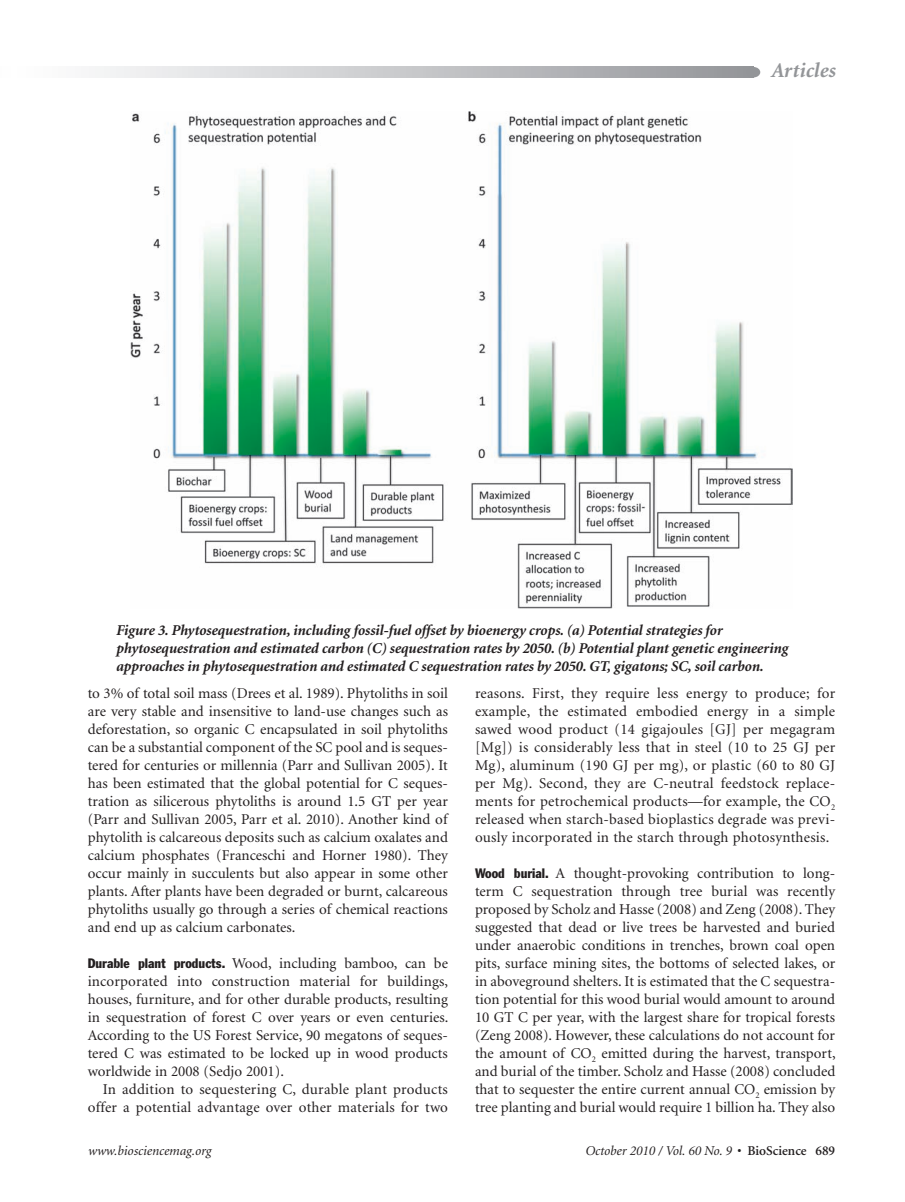
<style>
.page{position:relative;width:905px;height:1202px;background:#fff}
.page>*{position:absolute;margin:0;border:0;box-sizing:border-box;transform-origin:0 0}
.t1{font:italic 700 21px "Minion";color:#939598}
.t2{font:15px/18px "Minion";color:#231f20;text-align:justify}
.t3{font:italic 700 15px/18px "Minion";letter-spacing:-.01em;color:#231f20}
.t4{font:italic 13.5px "Minion";color:#231f20}
.s1{font-family:"Franklin Gothic";font-stretch:condensed;font-size:13.5px}
.s2{font-weight:600;font-style:normal}
</style>
<div class="page">
<svg style="left:95px;top:67px;width:655px;height:10px;background:#c5c6c9"></svg>
<div style="left:746px;top:67px;width:14px;height:10px;background:#939598;border-radius:50%"></div>
<img style="left:131px;top:112px;width:661px;height:496px">
<p class="t1" style="left:770px;top:60px;width:66px">Articles</p>
<p class="t3" style="left:116px;top:621px;width:673px">Figure 3. Phytosequestration, including fossil-fuel offset by bioenergy crops. (a) Potential strategies for phytosequestration and estimated carbon (C) sequestration rates by 2050. (b) Potential plant genetic engineering approaches in phytosequestration and estimated C sequestration rates by 2050. GT, gigatons; SC, soil carbon.</p>
<p class="t2" style="left:88px;top:684px;width:362px">to 3% of total soil mass (Drees et al. 1989). Phytoliths in soil are very stable and insensitive to land-use changes such as deforestation, so organic C encapsulated in soil phytoliths can be a substantial component of the SC pool and is seques&shy;tered for centuries or millennia (Parr and Sullivan 2005). It has been estimated that the global potential for C seques&shy;tration as silicerous phytoliths is around 1.5 GT per year (Parr and Sullivan 2005, Parr et al. 2010). Another kind of phytolith is calcareous deposits such as calcium oxalates and calcium phosphates (Franceschi and Horner 1980). They occur mainly in succulents but also appear in some other plants. After plants have been degraded or burnt, calcareous phytoliths usually go through a series of chemical reactions and end up as calcium carbonates.</p>
<p class="t2" style="left:88px;top:954px;width:362px"><span class="s1">Durable plant products.</span> Wood, including bamboo, can be</p>
<p class="t2" style="left:88px;top:972px;width:362px">incorporated into construction material for buildings,</p>
<p class="t2" style="left:88px;top:990px;width:362px">houses, furniture, and for other durable products, resulting</p>
<p class="t2" style="left:88px;top:1008px;width:362px">in sequestration of forest C over years or even centuries.</p>
<p class="t2" style="left:88px;top:1026px;width:361px">According to the US Forest Service, 90 megatons of seques-</p>
<p class="t2" style="left:88px;top:1044px;width:361px">tered C was estimated to be locked up in wood products</p>
<p class="t2" style="left:88px;top:1062px;width:198px">worldwide in 2008 (Sedjo 2001).</p>
<p class="t2" style="left:103px;top:1080px;width:346px">In addition to sequestering C, durable plant products</p>
<p class="t2" style="left:88px;top:1098px;width:361px">offer a potential advantage over other materials for two</p>
<p class="t2" style="left:475px;top:684px;width:362px">reasons. First, they require less energy to produce; for example, the estimated embodied energy in a simple sawed wood product (14 gigajoules [GJ] per megagram [Mg]) is considerably less that in steel (10 to 25 GJ per Mg), aluminum (190 GJ per mg), or plastic (60 to 80 GJ per Mg). Second, they are C-neutral feedstock replace&shy;ments for petrochemical products—for example, the CO<sub>2 </sub>released when starch-based bioplastics degrade was previ&shy;ously incorporated in the starch through photosynthesis.</p>
<p class="t2" style="left:475px;top:864px;width:362px"><span class="s1">Wood burial.</span> A thought-provoking contribution to long&shy;term C sequestration through tree burial was recently proposed by Scholz and Hasse (2008) and Zeng (2008). They suggested that dead or live trees be harvested and buried under anaerobic conditions in trenches, brown coal open pits, surface mining sites, the bottoms of selected lakes, or in aboveground shelters. It is estimated that the C sequestra&shy;tion potential for this wood burial would amount to around 10 GT C per year, with the largest share for tropical forests (Zeng 2008). However, these calculations do not account for the amount of CO<sub>2</sub> emitted during the harvest, transport, and burial of the timber. Scholz and Hasse (2008) concluded that to sequester the entire current annual CO<sub>2</sub> emission by tree planting and burial would require 1 billion ha. They also</p>
<p class="t4" style="left:88px;top:1144px;width:125px">www.biosciencemag.org</p>
<p class="t4" style="left:585px;top:1144px;width:252px">October 2010 / Vol. 60 No. 9 <span class="s2">• BioScience 689</span></p>
</div>
